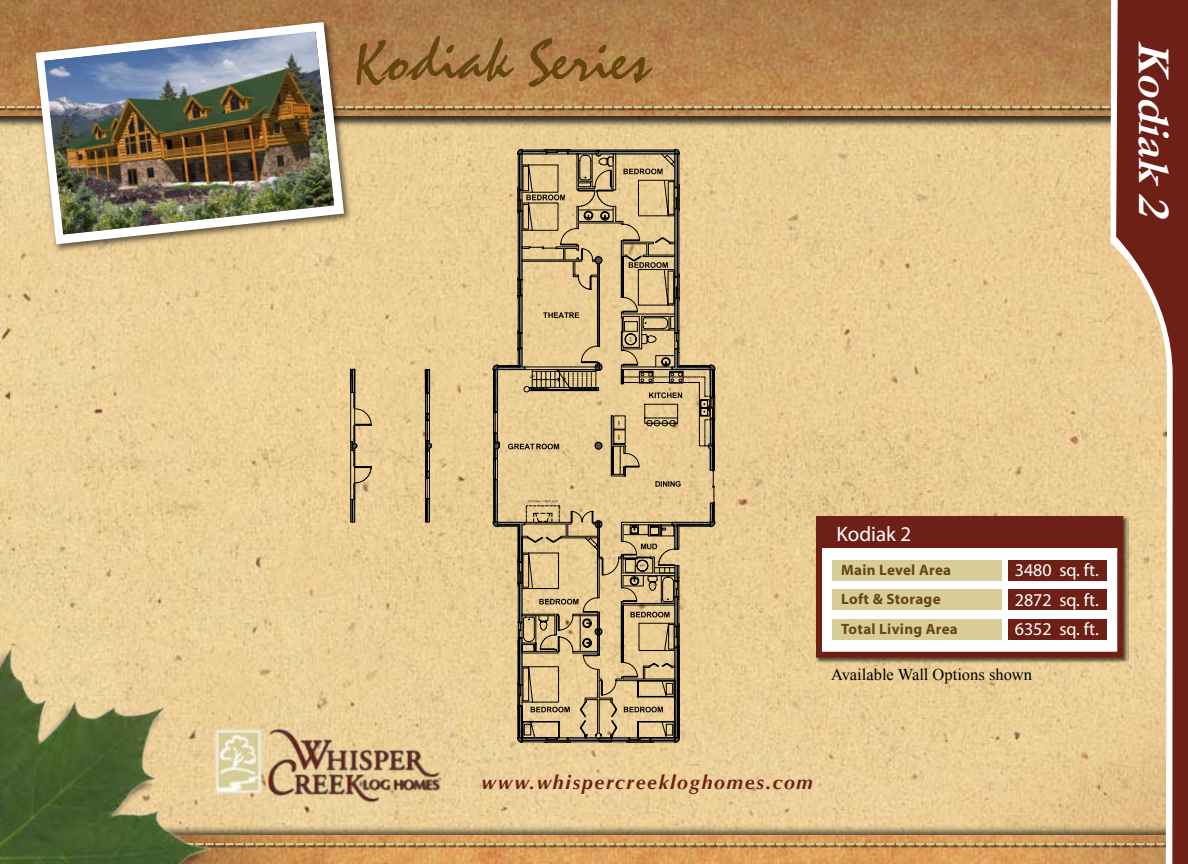
<style>
.page{position:relative;width:1188px;height:864px;background:#fff}
.page>*{position:absolute;margin:0;border:0;box-sizing:border-box;transform-origin:0 0}
.t1{font:63px "Staccato 222 BT";color:#654610}
.t2{font:italic 700 46.35px "Garamond";color:#fff}
.t3{font:21px "Myriad Web Pro";color:#fff}
.t4{font:italic 700 19.5px "Optima";letter-spacing:.09em;color:#6f2016}
.t5{font:18px/28.8px "Myriad Web Pro";color:#fff}
.t6{font:16.5px "Times New Roman";color:#000}
.t7{font:700 15px/29.7px "Myriad";letter-spacing:.02em;color:#654610}
</style>
<div class="page">
<img style="left:0;top:129px;width:1111px;height:695px">
<svg style="left:0;top:116px;width:1111px;height:13px;background:#91805c"></svg>
<img style="left:0;top:0;width:1111px;height:116px">
<svg style="left:0;top:105px;width:1111px;height:6px;background:#926c41"></svg>
<svg style="left:0;top:106px;width:1111px;height:2px;background:#cbbb88"></svg>
<svg style="left:241px;top:824px;width:870px;height:11px;background:#b49e73"></svg>
<img style="left:241px;top:835px;width:870px;height:29px">
<svg style="left:241px;top:842px;width:870px;height:6px;background:#a77a47"></svg>
<svg style="left:241px;top:843px;width:870px;height:2px;background:#cdbb87"></svg>
<img style="left:0;top:643px;width:241px;height:221px">
<img style="left:212px;top:715px;width:233px;height:97px">
<svg style="left:815px;top:515px;width:296px;height:148px;background:#a59168"></svg>
<div style="left:816px;top:516px;width:307px;height:142px;background:#fff;border:6px solid #6f2016"></div>
<div style="left:819px;top:518px;width:301px;height:30px;background:#6f2016"></div>
<div style="left:832px;top:560px;width:170px;height:21px;background:#d8cd98"></div>
<div style="left:832px;top:589px;width:170px;height:21px;background:#d8cd98"></div>
<div style="left:832px;top:619px;width:170px;height:21px;background:#d8cd98"></div>
<div style="left:1008px;top:560px;width:99px;height:21px;background:#6f2016"></div>
<div style="left:1008px;top:589px;width:99px;height:21px;background:#6f2016"></div>
<div style="left:1008px;top:619px;width:99px;height:21px;background:#6f2016"></div>
<svg style="left:31px;top:18px;width:322px;height:235px;background:#dbbb85"></svg>
<svg style="left:31px;top:17px;width:318px;height:232px;background:#c8a77b"></svg>
<svg style="left:1111px;top:0;width:4px;height:864px"></svg>
<svg style="left:1115px;top:0;width:73px;height:864px;background:#ae7a5c"></svg>
<img style="left:44px;top:31px;width:290px;height:203px">
<svg style="left:350px;top:149px;width:365px;height:594px;background:#d3ba87"></svg>
<h1 class="t1" style="left:352px;top:25px;width:299px">Kodiak Series</h1>
<h2 class="t2" style="left:1181px;top:40px;width:190px;rotate:90deg">Kodiak2</h2>
<h3 class="t3" style="left:836px;top:521px;width:76px">Kodiak 2</h3>
<p class="t5" style="left:1015px;top:555px;width:86px">3480 sq. ft.</p>
<p class="t7" style="left:841px;top:556px;width:118px">Main Level Area<br>Loft &amp; Storage<br>Total Living Area</p>
<p class="t5" style="left:1015px;top:585px;width:86px">2872 sq. ft.<br>6352 sq. ft.</p>
<p class="t6" style="left:831px;top:665px;width:203px">Available Wall Options shown</p>
<h3 class="t4" style="left:481px;top:770px;width:333px">www.whispercreekloghomes.com</h3>
</div>
